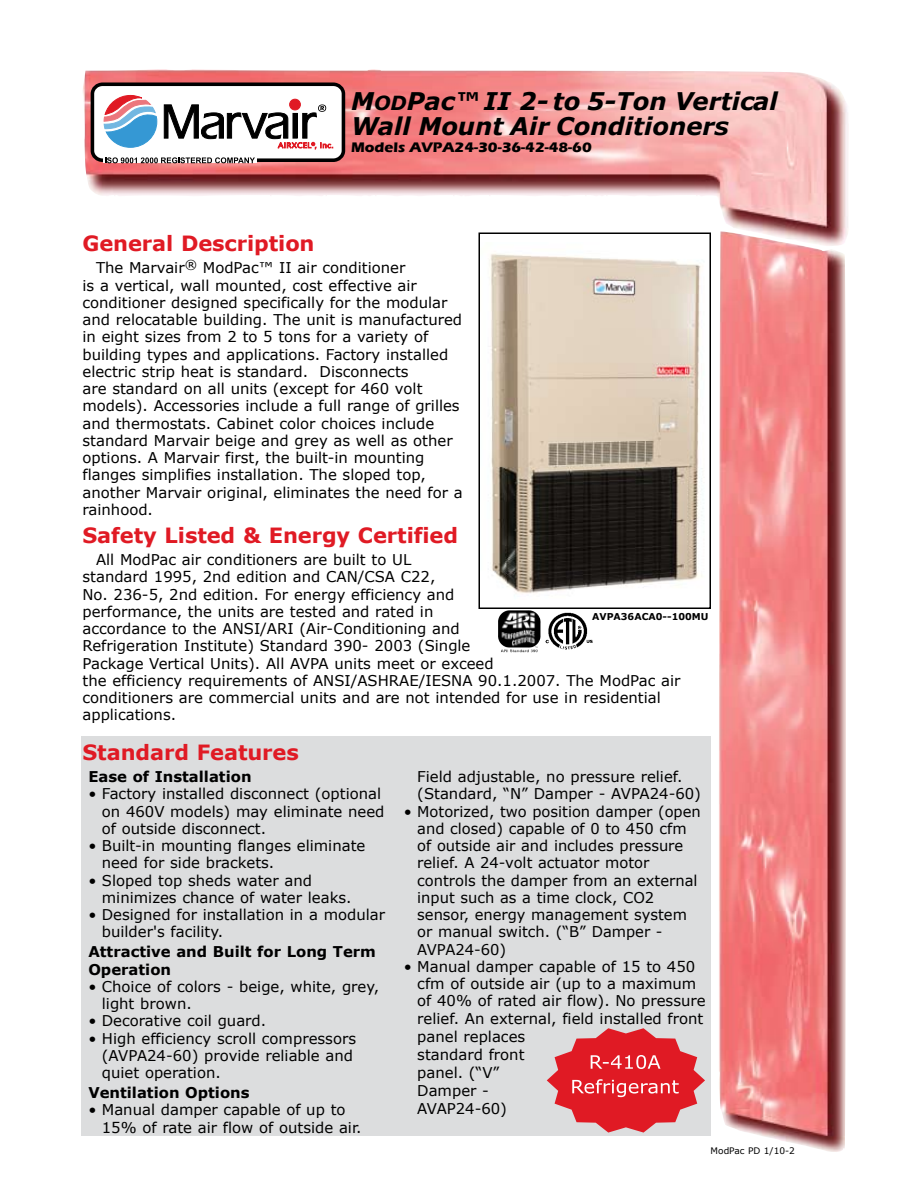
<style>
.page{position:relative;width:918px;height:1188px;background:#fff}
.page>*{position:absolute;margin:0;border:0;box-sizing:border-box;transform-origin:0 0}
.t1{font:italic 700 24.3px/25.5px "Verdana";color:#000}
.t2{font:700 21px "Verdana";letter-spacing:-.005em;color:#e01a24}
.t3{font:14.85px/17.2px "Verdana";color:#000}
.t4{font:700 14.85px/17.2px "Verdana";color:#000}
.t5{font:700 14.25px "Eras ITC";color:#000;scale:1.05 1}
.t6{font:700 9.45px "Verdana";color:#000}
.t7{font:9px "Verdana";color:#000}
.s1{font-size:19.5px}
</style>
<div class="page">
<img style="left:83px;top:69px;width:765px;height:168px">
<img style="left:719px;top:231px;width:127px;height:921px">
<img style="left:489px;top:253px;width:215px;height:340px">
<div style="left:478px;top:232px;width:233px;height:377px;border:2px solid #000"></div>
<div style="left:81px;top:736px;width:630px;height:400px;background:#dcddde"></div>
<img style="left:509px;top:610px;width:32px;height:38px">
<img style="left:545px;top:612px;width:48px;height:38px">
<div style="left:92px;top:84px;width:251px;height:76px;background:#fff;border-radius:10px"></div>
<div style="left:91px;top:83px;width:254px;height:79px;border:4px solid #000;border-radius:10px"></div>
<div style="left:103px;top:151px;width:154px;height:11px;background:#fff"></div>
<svg style="left:104px;top:95px;width:53px;height:53px"></svg>
<div style="left:290px;top:99px;width:10px;height:11px;background:#e01a24;border-radius:50%"></div>
<div style="left:289px;top:99px;width:12px;height:11px;border:1px solid #e01a24;border-radius:50%"></div>
<svg style="left:105px;top:157px;width:150px;height:6px"></svg>
<svg style="left:163px;top:104px;width:170px;height:45px"></svg>
<svg style="left:547px;top:1028px;width:158px;height:105px"></svg>
<h1 class="t1" style="left:351px;top:87px;width:428px">M<span class="s1">od</span>Pac™ II 2- to 5-Ton Vertical<br>Wall Mount Air Conditioners</h1>
<p class="t5" style="left:351px;top:139px;width:231px">Models AVPA24-30-36-42-48-60</p>
<h2 class="t2" style="left:82px;top:230px;width:234px">General Description</h2>
<p class="t3" style="left:82px;top:259px;width:382px;text-indent:14px">The Marvair<sup>®</sup> ModPac™ II air conditioner<br>is a vertical, wall mounted, cost effective air conditioner designed specifically for the modular and relocatable building. The unit is manufactured in eight sizes from 2 to 5 tons for a variety of building types and applications. Factory installed electric strip heat is standard. Disconnects<br>are standard on all units (except for 460 volt models). Accessories include a full range of grilles and thermostats. Cabinet color choices include standard Marvair beige and grey as well as other options. A Marvair first, the built-in mounting flanges simplifies installation. The sloped top, another Marvair original, eliminates the need for a rainhood.</p>
<h2 class="t2" style="left:82px;top:522px;width:377px">Safety Listed &amp; Energy Certified</h2>
<p class="t3" style="left:82px;top:551px;width:600px;text-indent:14px">All ModPac air conditioners are built to UL<br>standard 1995, 2nd edition and CAN/CSA C22,<br>No. 236-5, 2nd edition. For energy efficiency and<br>performance, the units are tested and rated in<br>accordance to the ANSI/ARI (Air-Conditioning and<br>Refrigeration Institute) Standard 390- 2003 (Single<br>Package Vertical Units). All AVPA units meet or exceed<br>the efficiency requirements of ANSI/ASHRAE/IESNA 90.1.2007. The ModPac air conditioners are commercial units and are not intended for use in residential applications.</p>
<p class="t6" style="left:592px;top:611px;width:118px">AVPA36ACA0--100MU</p>
<h2 class="t2" style="left:82px;top:739px;width:218px">Standard Features</h2>
<p class="t4" style="left:88px;top:768px;width:165px">Ease of Installation</p>
<p class="t3" style="left:102px;top:785px;width:284px;text-indent:-14px">• Factory installed disconnect (optional on 460V models) may eliminate need of outside disconnect.</p>
<p class="t3" style="left:102px;top:837px;width:265px;text-indent:-13px">• Built-in mounting flanges eliminate need for side brackets.</p>
<p class="t3" style="left:102px;top:871px;width:251px;text-indent:-13px">• Sloped top sheds water and minimizes chance of water leaks.</p>
<p class="t3" style="left:102px;top:906px;width:285px;text-indent:-13px">• Designed for installation in a modular builder's facility.</p>
<p class="t4" style="left:88px;top:943px;width:289px">Attractive and Built for Long Term<br>Operation</p>
<p class="t3" style="left:102px;top:977px;width:279px;text-indent:-14px">• Choice of colors - beige, white, grey, light brown.</p>
<p class="t3" style="left:88px;top:1012px;width:179px">• Decorative coil guard.</p>
<p class="t3" style="left:102px;top:1029px;width:256px;text-indent:-13px">• High efficiency scroll compressors (AVPA24-60) provide reliable and quiet operation.</p>
<p class="t4" style="left:88px;top:1084px;width:163px">Ventilation Options</p>
<p class="t3" style="left:102px;top:1101px;width:261px;text-indent:-14px">• Manual damper capable of up to<br>15% of rate air flow of outside air.</p>
<p class="t3" style="left:417px;top:768px;width:285px">Field adjustable, no pressure relief. (Standard, “N” Damper - AVPA24-60)</p>
<p class="t3" style="left:417px;top:802px;width:285px;text-indent:-13px">• Motorized, two position damper (open and closed) capable of 0 to 450 cfm of outside air and includes pressure relief. A 24-volt actuator motor controls the damper from an external input such as a time clock, CO2 sensor, energy management system or manual switch. (“B” Damper -<br>AVPA24-60)</p>
<p class="t3" style="left:417px;top:957px;width:290px;line-height:17.9px;text-indent:-14px">• Manual damper capable of 15 to 450 cfm of outside air (up to a maximum of 40% of rated air flow). No pressure relief. An external, field installed front panel replaces<br>standard front<br>panel. (“V”<br>Damper -<br>AVAP24-60)</p>
<p class="t7" style="left:711px;top:1145px;width:86px">ModPac PD 1/10-2</p>
</div>
